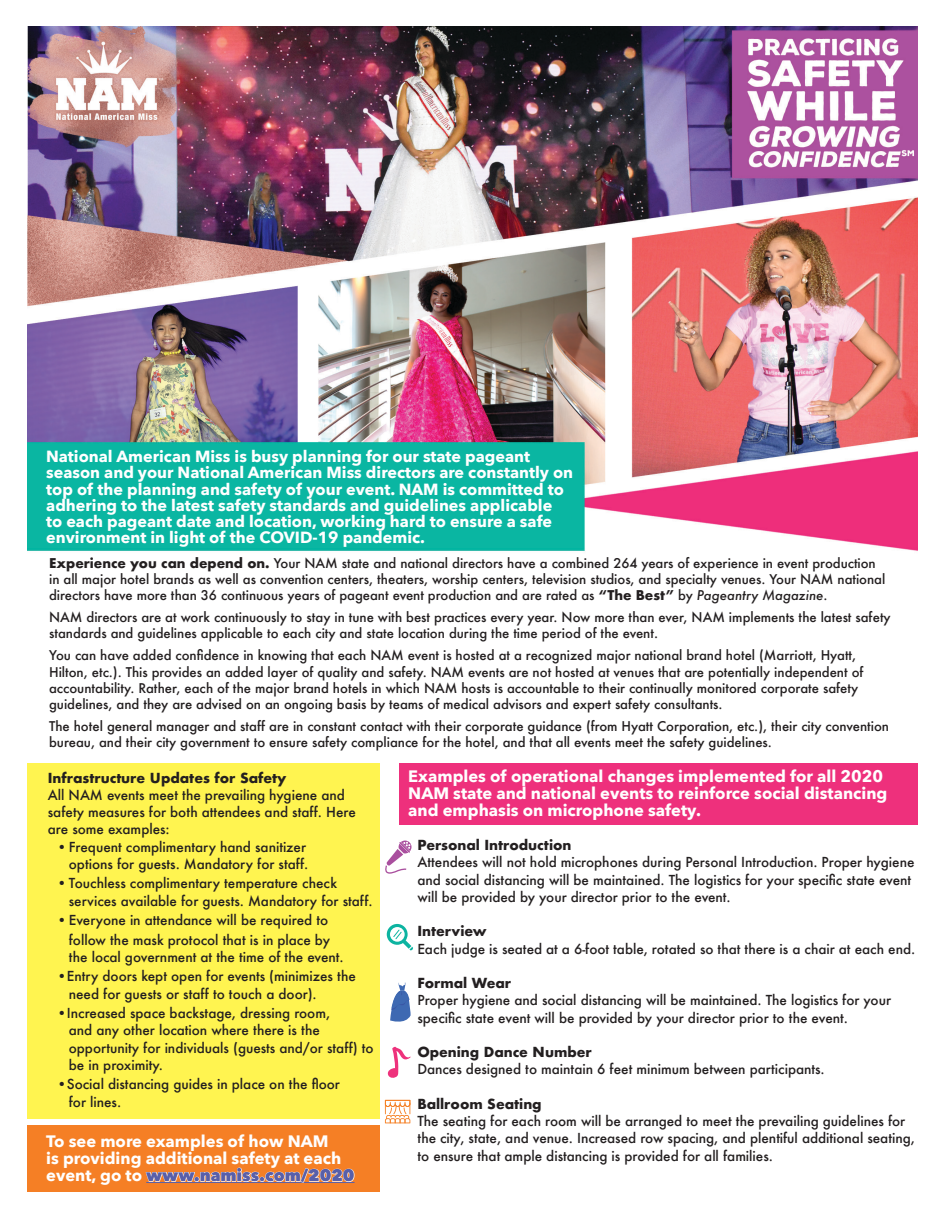
<style>
.page{position:relative;width:945px;height:1215px;background:#fff}
.page>*{position:absolute;margin:0;border:0;box-sizing:border-box;transform-origin:0 0}
.t1{font:700 16.5px/17.2px "Avenir Next";color:#fff}
.t2{font:700 16.2px/16.2px "Avenir Next";color:#fff}
.t3{font:500 13.5px/17.2px "Futura";letter-spacing:-.005em;color:#231f20}
.t4{font:700 13.5px "Futura";letter-spacing:-.005em;color:#231f20}
.t5{font:500 13.2px/16.2px "Futura";letter-spacing:-.005em;color:#231f20}
.s1{font-weight:700}
.s2{font-style:italic}
.s3{font-weight:800}
</style>
<div class="page">
<img style="left:27px;top:26px;width:891px;height:1100px">
<div style="left:399px;top:763px;width:519px;height:61px;background:#ee307c"></div>
<div style="left:27px;top:763px;width:353px;height:355px;background:#fff450"></div>
<svg style="left:390px;top:982px;width:21px;height:40px"></svg>
<svg style="left:385px;top:841px;width:27px;height:33px"></svg>
<svg style="left:387px;top:924px;width:26px;height:26px"></svg>
<svg style="left:388px;top:1047px;width:23px;height:31px"></svg>
<svg style="left:385px;top:1100px;width:25px;height:23px"></svg>
<div style="left:27px;top:1126px;width:353px;height:66px;background:#f57f25"></div>
<hr style="left:146px;top:1182px;width:209px;height:1px;background:#585faa">
<p class="t2" style="left:46px;top:448px;width:485px">National American Miss is busy planning for our state pageant</p>
<p class="t2" style="left:46px;top:464px;width:528px">season and your National American Miss directors are constantly on top of the planning and safety of your event. NAM is committed to adhering to the latest safety standards and guidelines applicable<br>to each pageant date and location, working hard to ensure a safe environment in light of the COVID-19 pandemic.</p>
<p class="t5" style="left:49px;top:555px;width:838px"><span class="s1">Experience you can depend on.</span> Your NAM state and national directors have a combined 264 years of experience in event production in all major hotel brands as well as convention centers, theaters, worship centers, television studios, and specialty venues. Your NAM national directors have more than 36 continuous years of pageant event production and are rated as <span class="s1">“The Best”</span> by <span class="s2">Pageantry Magazine</span>.</p>
<p class="t5" style="left:49px;top:609px;width:843px">NAM directors are at work continuously to stay in tune with best practices every year. Now more than ever, NAM implements the latest safety standards and guidelines applicable to each city and state location during the time period of the event.</p>
<p class="t5" style="left:49px;top:647px;width:816px">You can have added confidence in knowing that each NAM event is hosted at a recognized major national brand hotel (Marriott, Hyatt, Hilton, etc.). This provides an added layer of quality and safety. NAM events are not hosted at venues that are potentially independent of accountability. Rather, each of the major brand hotels in which NAM hosts is accountable to their continually monitored corporate safety guidelines, and they are advised on an ongoing basis by teams of medical advisors and expert safety consultants.</p>
<p class="t5" style="left:49px;top:718px;width:841px">The hotel general manager and staff are in constant contact with their corporate guidance (from Hyatt Corporation, etc.), their city convention bureau, and their city government to ensure safety compliance for the hotel, and that all events meet the safety guidelines.</p>
<p class="t4" style="left:48px;top:768px;width:240px">Infrastructure Updates for Safety</p>
<p class="t3" style="left:48px;top:786px;width:309px">All NAM events meet the prevailing hygiene and safety measures for both attendees and staff. Here are some examples:</p>
<p class="t3" style="left:57px;top:838px;width:253px;text-align:right">•Frequent complimentary hand sanitizer options for guests. Mandatory for staff.</p>
<p class="t3" style="left:69px;top:875px;width:305px;text-indent:-12px">•Touchless complimentary temperature check services available for guests. Mandatory for staff.</p>
<p class="t3" style="left:57px;top:910px;width:275px;line-height:19.5px;text-align:right">•Everyone in attendance will be required to follow the mask protocol that is in place by</p>
<p class="t3" style="left:69px;top:948px;width:276px">the local government at the time of the event.</p>
<p class="t3" style="left:69px;top:968px;width:288px;text-indent:-12px">•Entry doors kept open for events (minimizes the need for guests or staff to touch a door).</p>
<p class="t3" style="left:69px;top:1004px;width:306px;text-indent:-12px">•Increased space backstage, dressing room,<br>and any other location where there is the opportunity for individuals (guests and/or staff) to be in proximity.</p>
<p class="t3" style="left:57px;top:1076px;width:285px">•Social distancing guides in place on the floor</p>
<p class="t3" style="left:69px;top:1093px;width:54px">for lines.</p>
<p class="t1" style="left:46px;top:1132px;width:310px">To see more examples of how NAM<br>is providing additional safety at each event, go to <span class="s3">www.namiss.com/2020</span></p>
<p class="t1" style="left:408px;top:767px;width:481px">Examples of operational changes implemented for all 2020<br>NAM state and national events to reinforce social distancing and emphasis on microphone safety.</p>
<p class="t4" style="left:417px;top:835px;width:156px">Personal Introduction</p>
<p class="t3" style="left:417px;top:854px;width:499px">Attendees will not hold microphones during Personal Introduction. Proper hygiene and social distancing will be maintained. The logistics for your specific state event will be provided by your director prior to the event.</p>
<p class="t4" style="left:417px;top:922px;width:71px">Interview</p>
<p class="t3" style="left:417px;top:940px;width:499px">Each judge is seated at a 6-foot table, rotated so that there is a chair at each end.</p>
<p class="t4" style="left:417px;top:973px;width:95px">Formal Wear</p>
<p class="t3" style="left:417px;top:992px;width:475px">Proper hygiene and social distancing will be maintained. The logistics for your specific state event will be provided by your director prior to the event.</p>
<p class="t4" style="left:417px;top:1042px;width:176px">Opening Dance Number</p>
<p class="t3" style="left:417px;top:1061px;width:409px">Dances designed to maintain 6 feet minimum between participants.</p>
<p class="t4" style="left:417px;top:1094px;width:126px">Ballroom Seating</p>
<p class="t3" style="left:417px;top:1112px;width:499px">The seating for each room will be arranged to meet the prevailing guidelines for the city, state, and venue. Increased row spacing, and plentiful additional seating, to ensure that ample distancing is provided for all families.</p>
</div>
